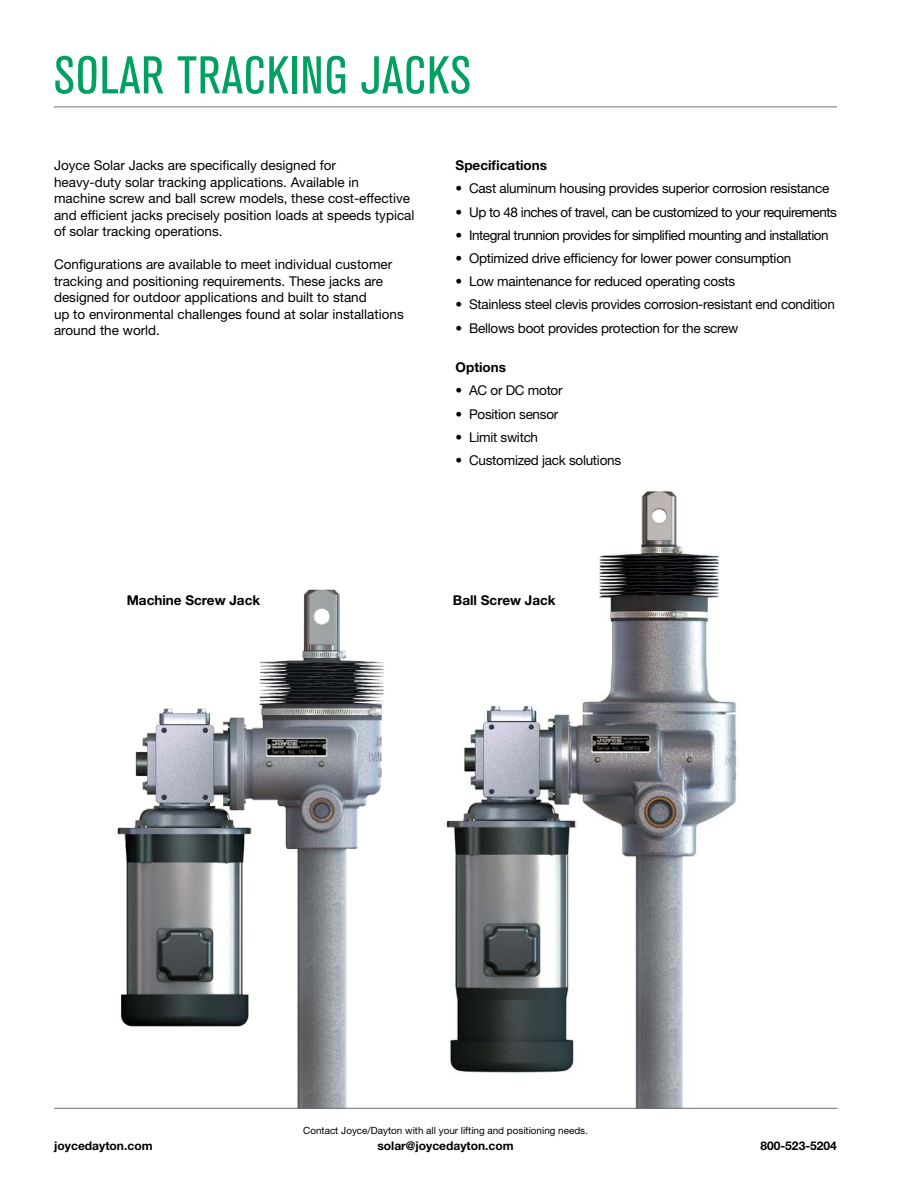
<style>
.page{position:relative;width:918px;height:1188px;background:#fff}
.page>*{position:absolute;margin:0;border:0;box-sizing:border-box;transform-origin:0 0}
.t1{font:condensed 52.5px "Akzidenz Grotesk BQ";letter-spacing:.02em;color:#00a160}
.t2{font:13.5px/16.5px "Helvetica Neue LT Std";color:#000}
.t3{font:13.5px "Helvetica Neue LT Std";letter-spacing:-.02em;color:#000}
.t4{font:700 13.5px "Helvetica Neue LT Std";color:#000}
.t5{font:700 12px "Helvetica Neue LT Std";color:#000}
.t6{font:9.9px "Helvetica Neue LT Std";color:#000}
</style>
<div class="page">
<img style="left:518px;top:491px;width:256px;height:617px">
<img style="left:97px;top:589px;width:421px;height:519px">
<hr style="left:54px;top:106px;width:783px;height:1px;background:#6d6e71">
<hr style="left:54px;top:1108px;width:783px;height:1px;background:#6d6e71">
<h1 class="t1" style="left:54px;top:46px;width:414px">SOLAR TRACKING JACKS</h1>
<p class="t2" style="left:54px;top:157px;width:362px">Joyce Solar Jacks are specifically designed for<br>heavy-duty solar tracking applications. Available in<br>machine screw and ball screw models, these cost-effective and efficient jacks precisely position loads at speeds typical of solar tracking operations.</p>
<p class="t2" style="left:54px;top:256px;width:351px">Configurations are available to meet individual customer tracking and positioning requirements. These jacks are designed for outdoor applications and built to stand<br>up to environmental challenges found at solar installations around the world.</p>
<p class="t4" style="left:456px;top:157px;width:93px">Specifications</p>
<p class="t3" style="left:456px;top:181px;width:375px">• Cast aluminum housing provides superior corrosion resistance</p>
<p class="t3" style="left:456px;top:204px;width:383px">• Up to 48 inches of travel, can be customized to your requirements</p>
<p class="t3" style="left:456px;top:227px;width:375px">• Integral trunnion provides for simplified mounting and installation</p>
<p class="t3" style="left:456px;top:250px;width:337px">• Optimized drive efficiency for lower power consumption</p>
<p class="t3" style="left:456px;top:273px;width:281px">• Low maintenance for reduced operating costs</p>
<p class="t3" style="left:456px;top:296px;width:381px">• Stainless steel clevis provides corrosion-resistant end condition</p>
<p class="t3" style="left:456px;top:320px;width:284px">• Bellows boot provides protection for the screw</p>
<p class="t4" style="left:456px;top:359px;width:52px">Options</p>
<p class="t3" style="left:456px;top:383px;width:109px">• AC or DC motor</p>
<p class="t3" style="left:456px;top:406px;width:104px">• Position sensor</p>
<p class="t3" style="left:456px;top:429px;width:84px">• Limit switch</p>
<p class="t3" style="left:456px;top:452px;width:167px">• Customized jack solutions</p>
<p class="t4" style="left:127px;top:592px;width:135px">Machine Screw Jack</p>
<p class="t4" style="left:453px;top:592px;width:104px">Ball Screw Jack</p>
<p class="t5" style="left:54px;top:1139px;width:100px">joycedayton.com</p>
<p class="t6" style="left:303px;top:1124px;width:286px">Contact Joyce/Dayton with all your lifting and positioning needs.</p>
<p class="t5" style="left:377px;top:1139px;width:138px">solar@joycedayton.com</p>
<p class="t5" style="left:760px;top:1139px;width:78px">800-523-5204</p>
</div>
